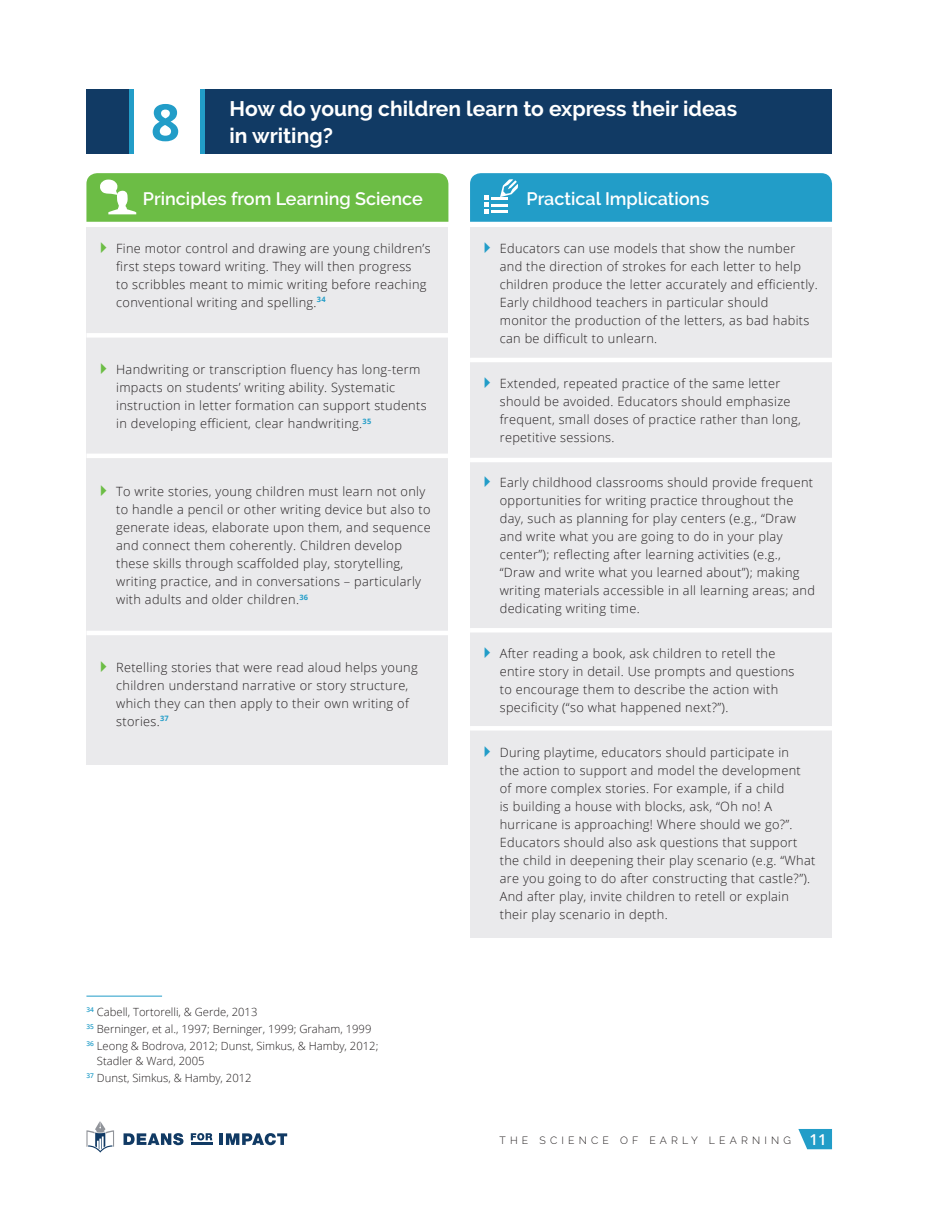
<style>
.page{position:relative;width:932px;height:1215px;background:#fff}
.page>*{position:absolute;margin:0;border:0;box-sizing:border-box;transform-origin:0 0}
.t1{font:700 51px "Open Sans";color:#229dc8}
.t2{font:700 21px "Raleway";color:#fff}
.t3{font:600 18px "Raleway";color:#fff}
.t4{font:300 12.75px/18px "Open Sans";letter-spacing:.025em;color:#231f20}
.t5{font:300 11.25px/17.1px "Open Sans";color:#231f20}
.t6{font:300 10.5px "Raleway";letter-spacing:.4em;color:#231f20}
.s1{font-family:"Open Sans";font-weight:600;font-size:15px;color:#fff}
</style>
<div class="page">
<svg style="left:798px;top:1129px;width:34px;height:20px"></svg>
<div style="left:86px;top:228px;width:362px;height:537px;background:#eaeaec"></div>
<div style="left:470px;top:228px;width:362px;height:710px;background:#eaeaec"></div>
<div style="left:86px;top:89px;width:44px;height:65px;background:#113a64"></div>
<div style="left:204px;top:89px;width:628px;height:65px;background:#113a64"></div>
<hr style="left:130px;top:89px;width:4px;height:65px;background:#229dc8">
<hr style="left:200px;top:89px;width:4px;height:65px;background:#229dc8">
<svg style="left:86px;top:1121px;width:28px;height:32px"></svg>
<svg style="left:123px;top:1133px;width:60px;height:12px"></svg>
<svg style="left:191px;top:1133px;width:21px;height:7px"></svg>
<svg style="left:220px;top:1133px;width:67px;height:12px"></svg>
<hr style="left:191px;top:1143px;width:21px;height:2px;background:#113a64">
<hr style="left:86px;top:996px;width:76px;height:1px;background:#229dc8">
<svg style="left:86px;top:173px;width:362px;height:49px;background:#71bf4c"></svg>
<svg style="left:470px;top:173px;width:362px;height:49px;background:#289fc9"></svg>
<div style="left:86px;top:333px;width:362px;height:5px;background:#fff"></div>
<hr style="left:86px;top:454px;width:362px;height:4px;background:#fff">
<hr style="left:86px;top:631px;width:362px;height:4px;background:#fff">
<div style="left:470px;top:726px;width:362px;height:5px;background:#fff"></div>
<div style="left:470px;top:628px;width:362px;height:5px;background:#fff"></div>
<hr style="left:470px;top:458px;width:362px;height:4px;background:#fff">
<hr style="left:470px;top:358px;width:362px;height:4px;background:#fff">
<h1 class="t1" style="left:151px;top:93px;width:31px">8</h1>
<h2 class="t2" style="left:230px;top:100px;width:509px">How do young children learn to express their ideas</h2>
<h2 class="t2" style="left:230px;top:127px;width:105px">in writing?</h2>
<h3 class="t3" style="left:143px;top:192px;width:281px">Principles from Learning Science</h3>
<h3 class="t3" style="left:526px;top:192px;width:184px">Practical Implications</h3>
<p class="t4" style="left:116px;top:240px;width:316px">Fine motor control and drawing are young children’s first steps toward writing. They will then progress<br>to scribbles meant to mimic writing before reaching conventional writing and spelling.<sup>34</sup></p>
<p class="t4" style="left:116px;top:362px;width:312px">Handwriting or transcription fluency has long-term impacts on students’ writing ability. Systematic instruction in letter formation can support students in developing efficient, clear handwriting.<sup>35</sup></p>
<p class="t4" style="left:116px;top:484px;width:316px">To write stories, young children must learn not only to handle a pencil or other writing device but also to generate ideas, elaborate upon them, and sequence and connect them coherently. Children develop these skills through scaffolded play, storytelling, writing practice, and in conversations – particularly with adults and older children.<sup>36</sup></p>
<p class="t4" style="left:116px;top:659px;width:303px">Retelling stories that were read aloud helps young children understand narrative or story structure, which they can then apply to their own writing of stories.<sup>37</sup></p>
<p class="t5" style="left:86px;top:1004px;width:293px"><sup>34</sup> Cabell, Tortorelli, &amp; Gerde, 2013<br><sup>35</sup> Berninger, et al., 1997; Berninger, 1999; Graham, 1999<br><sup>36</sup> Leong &amp; Bodrova, 2012; Dunst, Simkus, &amp; Hamby, 2012;</p>
<p class="t5" style="left:86px;top:1053px;width:167px;text-indent:10px">Stadler &amp; Ward, 2005<br><sup>37</sup> Dunst, Simkus, &amp; Hamby, 2012</p>
<p class="t4" style="left:499px;top:240px;width:319px">Educators can use models that show the number and the direction of strokes for each letter to help children produce the letter accurately and efficiently.<br>Early childhood teachers in particular should monitor the production of the letters, as bad habits can be difficult to unlearn.</p>
<p class="t4" style="left:499px;top:375px;width:302px">Extended, repeated practice of the same letter should be avoided. Educators should emphasize frequent, small doses of practice rather than long, repetitive sessions.</p>
<p class="t4" style="left:499px;top:474px;width:317px">Early childhood classrooms should provide frequent opportunities for writing practice throughout the day, such as planning for play centers (e.g., “Draw and write what you are going to do in your play center”); reflecting after learning activities (e.g., “Draw and write what you learned about”); making writing materials accessible in all learning areas; and dedicating writing time.</p>
<p class="t4" style="left:499px;top:645px;width:296px">After reading a book, ask children to retell the entire story in detail. Use prompts and questions to encourage them to describe the action with specificity (“so what happened next?”).</p>
<p class="t4" style="left:499px;top:744px;width:317px">During playtime, educators should participate in<br>the action to support and model the development of more complex stories. For example, if a child<br>is building a house with blocks, ask, “Oh no! A hurricane is approaching! Where should we go?”.<br>Educators should also ask questions that support the child in deepening their play scenario (e.g. “What are you going to do after constructing that castle?”).<br>And after play, invite children to retell or explain their play scenario in depth.</p>
<p class="t6" style="left:499px;top:1134px;width:329px">THE SCIENCE OF EARLY LEARNING <span class="s1">11</span></p>
</div>
